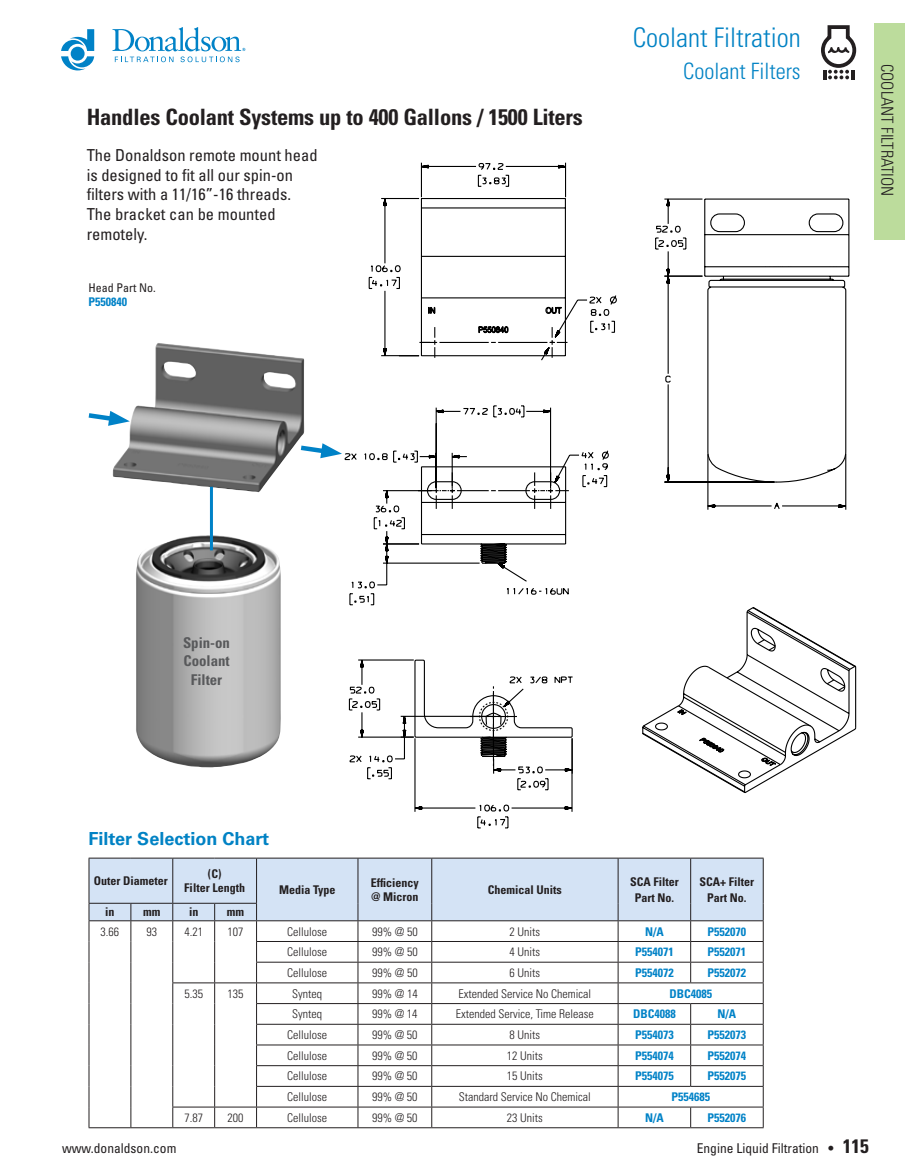
<style>
.page{position:relative;width:905px;height:1175px;background:#fff}
.page>*{position:absolute;margin:0;border:0;box-sizing:border-box;transform-origin:0 0}
.t1{font:300 condensed 27px "Univers LT Std";color:#0082c4}
.t2{font:700 condensed 22.5px "Univers LT Std";letter-spacing:-.01em;color:#231f20}
.t3{font:300 condensed 22.5px "Univers LT Std";color:#0082c4}
.t4{font:700 18px "Univers LT Std";color:#0082c4}
.t5{font:condensed 16.5px/19.8px "Univers LT Std";color:#231f20}
.t6{font:300 condensed 16.5px "Univers LT Std";color:#231f20}
.t7{font:700 condensed 14.85px/18px "Univers LT Std";color:#58595b;text-align:center}
.t8{font:condensed 13.5px "Univers LT Std";color:#231f20}
.t9{font:300 condensed 12px "Univers LT Std";color:#231f20}
.t10{font:700 condensed 12px "Univers LT Std";color:#0082c7}
.t11{font:700 condensed 12px/13.5px "Univers LT Std";color:#231f20;text-align:center}
.t12{font:condensed 12px "Univers LT Std";color:#231f20}
.s1{font-weight:700}
.s2{font-weight:700;font-size:19.5px}
</style>
<div class="page">
<svg style="left:61px;top:29px;width:33px;height:41px"></svg>
<svg style="left:112px;top:27px;width:133px;height:35px"></svg>
<svg style="left:821px;top:25px;width:36px;height:54px"></svg>
<div style="left:873px;top:23px;width:31px;height:216px;background:#bcdc9c"></div>
<img style="left:112px;top:343px;width:192px;height:424px">
<hr style="left:210px;top:487px;width:3px;height:63px;background:#0082c7">
<svg style="left:296px;top:405px;width:52px;height:84px"></svg>
<svg style="left:348px;top:162px;width:219px;height:618px"></svg>
<svg style="left:349px;top:164px;width:218px;height:442px"></svg>
<svg style="left:384px;top:197px;width:182px;height:367px"></svg>
<svg style="left:420px;top:198px;width:430px;height:408px"></svg>
<svg style="left:414px;top:606px;width:443px;height:188px"></svg>
<svg style="left:641px;top:606px;width:215px;height:188px"></svg>
<svg style="left:88px;top:410px;width:42px;height:16px"></svg>
<hr style="left:432px;top:857px;width:186px;height:1px;background:#231f20">
<hr style="left:89px;top:857px;width:42px;height:1px;background:#231f20">
<hr style="left:131px;top:857px;width:42px;height:1px;background:#231f20">
<hr style="left:173px;top:857px;width:42px;height:1px;background:#231f20">
<hr style="left:215px;top:857px;width:41px;height:1px;background:#231f20">
<hr style="left:618px;top:857px;width:72px;height:1px;background:#231f20">
<hr style="left:690px;top:857px;width:73px;height:1px;background:#231f20">
<hr style="left:256px;top:857px;width:102px;height:1px;background:#231f20">
<hr style="left:358px;top:857px;width:74px;height:1px;background:#231f20">
<hr style="left:89px;top:1127px;width:42px;height:1px;background:#231f20">
<hr style="left:131px;top:1127px;width:42px;height:1px;background:#231f20">
<hr style="left:173px;top:1127px;width:42px;height:1px;background:#231f20">
<hr style="left:215px;top:1127px;width:41px;height:1px;background:#231f20">
<svg style="left:89px;top:858px;width:674px;height:269px"></svg>
<hr style="left:256px;top:1127px;width:102px;height:1px;background:#231f20">
<hr style="left:358px;top:1127px;width:74px;height:1px;background:#231f20">
<hr style="left:432px;top:1127px;width:186px;height:1px;background:#231f20">
<hr style="left:618px;top:1127px;width:72px;height:1px;background:#231f20">
<hr style="left:690px;top:1127px;width:73px;height:1px;background:#231f20">
<h2 class="t2" style="left:87px;top:103px;width:497px">Handles Coolant Systems up to 400 Gallons / 1500 Liters</h2>
<h3 class="t5" style="left:87px;top:145px;width:232px">The Donaldson remote mount head is designed to fit all our spin-on filters with a 11/16”-16 threads.<br>The bracket can be mounted remotely.</h3>
<p class="t12" style="left:89px;top:280px;width:69px">Head Part No.</p>
<p class="t10" style="left:89px;top:294px;width:40px">P550840</p>
<h1 class="t1" style="left:632px;top:22px;width:169px">Coolant Filtration</h1>
<h2 class="t3" style="left:683px;top:58px;width:119px">Coolant Filters</h2>
<h3 class="t6" style="left:897px;top:64px;width:134px;rotate:90deg">COOLANT FILTRATION</h3>
<p class="t7" style="left:183px;top:634px;width:49px">Spin-on<br>Coolant<br>Filter</p>
<h3 class="t4" style="left:89px;top:828px;width:182px">Filter Selection Chart</h3>
<p class="t11" style="left:94px;top:874px;width:75px">Outer Diameter</p>
<p class="t11" style="left:184px;top:867px;width:62px">(C)<br>Filter Length</p>
<p class="t11" style="left:279px;top:882px;width:58px">Media Type</p>
<p class="t11" style="left:371px;top:876px;width:50px;text-align:left">Efficiency @ Micron</p>
<p class="t11" style="left:488px;top:882px;width:76px">Chemical Units</p>
<p class="t11" style="left:630px;top:873px;width:50px;line-height:16.5px">SCA Filter<br>Part No.</p>
<p class="t11" style="left:699px;top:873px;width:56px;line-height:16.5px">SCA+ Filter<br>Part No.</p>
<p class="t11" style="left:105px;top:905px;width:11px">in</p>
<p class="t11" style="left:143px;top:905px;width:19px">mm</p>
<p class="t11" style="left:189px;top:905px;width:11px">in</p>
<p class="t11" style="left:227px;top:905px;width:19px">mm</p>
<p class="t9" style="left:101px;top:924px;width:20px">3.66</p>
<p class="t9" style="left:146px;top:924px;width:12px">93</p>
<p class="t9" style="left:184px;top:924px;width:20px">4.21</p>
<p class="t9" style="left:228px;top:924px;width:17px">107</p>
<p class="t9" style="left:287px;top:924px;width:41px">Cellulose</p>
<p class="t9" style="left:372px;top:924px;width:47px">99% @ 50</p>
<p class="t9" style="left:509px;top:924px;width:32px">2 Units</p>
<p class="t10" style="left:645px;top:923px;width:20px">N/A</p>
<p class="t10" style="left:707px;top:923px;width:40px">P552070</p>
<p class="t9" style="left:287px;top:944px;width:41px">Cellulose</p>
<p class="t9" style="left:372px;top:944px;width:47px">99% @ 50</p>
<p class="t9" style="left:509px;top:944px;width:32px">4 Units</p>
<p class="t10" style="left:635px;top:944px;width:40px">P554071</p>
<p class="t10" style="left:707px;top:944px;width:40px">P552071</p>
<p class="t9" style="left:287px;top:965px;width:41px">Cellulose</p>
<p class="t9" style="left:372px;top:965px;width:47px">99% @ 50</p>
<p class="t9" style="left:509px;top:965px;width:32px">6 Units</p>
<p class="t10" style="left:635px;top:965px;width:40px">P554072</p>
<p class="t10" style="left:707px;top:965px;width:40px">P552072</p>
<p class="t9" style="left:184px;top:986px;width:20px">5.35</p>
<p class="t9" style="left:228px;top:986px;width:17px">135</p>
<p class="t9" style="left:292px;top:986px;width:31px">Synteq</p>
<p class="t9" style="left:372px;top:986px;width:47px">99% @ 14</p>
<p class="t9" style="left:458px;top:986px;width:134px">Extended Service No Chemical</p>
<p class="t10" style="left:669px;top:986px;width:44px">DBC4085</p>
<p class="t9" style="left:292px;top:1006px;width:31px">Synteq</p>
<p class="t9" style="left:372px;top:1006px;width:47px">99% @ 14</p>
<p class="t9" style="left:456px;top:1006px;width:139px">Extended Service, Time Release</p>
<p class="t10" style="left:633px;top:1006px;width:44px">DBC4088</p>
<p class="t10" style="left:717px;top:1006px;width:20px">N/A</p>
<p class="t9" style="left:287px;top:1027px;width:41px">Cellulose</p>
<p class="t9" style="left:372px;top:1027px;width:47px">99% @ 50</p>
<p class="t9" style="left:509px;top:1027px;width:32px">8 Units</p>
<p class="t10" style="left:635px;top:1027px;width:40px">P554073</p>
<p class="t10" style="left:707px;top:1027px;width:40px">P552073</p>
<p class="t9" style="left:287px;top:1048px;width:41px">Cellulose</p>
<p class="t9" style="left:372px;top:1048px;width:47px">99% @ 50</p>
<p class="t9" style="left:507px;top:1048px;width:37px">12 Units</p>
<p class="t10" style="left:635px;top:1048px;width:40px">P554074</p>
<p class="t10" style="left:707px;top:1048px;width:40px">P552074</p>
<p class="t9" style="left:287px;top:1069px;width:41px">Cellulose</p>
<p class="t9" style="left:372px;top:1069px;width:47px">99% @ 50</p>
<p class="t9" style="left:507px;top:1069px;width:37px">15 Units</p>
<p class="t10" style="left:635px;top:1068px;width:40px">P554075</p>
<p class="t10" style="left:707px;top:1068px;width:40px">P552075</p>
<p class="t9" style="left:287px;top:1089px;width:41px">Cellulose</p>
<p class="t9" style="left:372px;top:1089px;width:47px">99% @ 50</p>
<p class="t9" style="left:459px;top:1089px;width:133px">Standard Service No Chemical</p>
<p class="t10" style="left:671px;top:1089px;width:40px">P554685</p>
<p class="t9" style="left:184px;top:1110px;width:20px">7.87</p>
<p class="t9" style="left:227px;top:1110px;width:17px">200</p>
<p class="t9" style="left:287px;top:1110px;width:41px">Cellulose</p>
<p class="t9" style="left:372px;top:1110px;width:47px">99% @ 50</p>
<p class="t9" style="left:507px;top:1110px;width:37px">23 Units</p>
<p class="t10" style="left:645px;top:1110px;width:20px">N/A</p>
<p class="t10" style="left:707px;top:1110px;width:40px">P552076</p>
<p class="t8" style="left:62px;top:1139px;width:116px">www.donaldson.com</p>
<p class="t8" style="left:696px;top:1139px;width:173px">Engine Liquid Filtration <span class="s1">•</span> <span class="s2">115</span></p>
</div>
